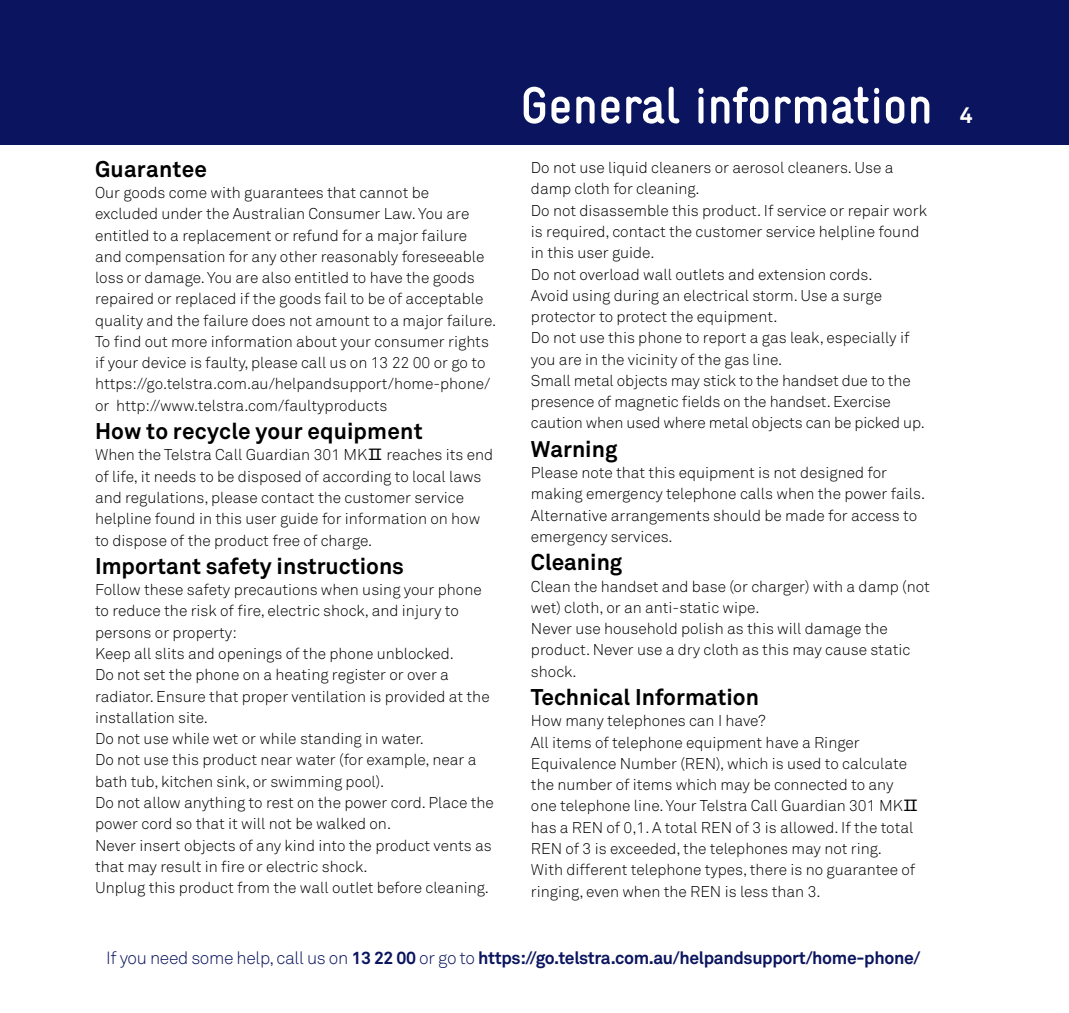
<style>
.page{position:relative;width:1069px;height:1013px;background:#fff}
.page>*{position:absolute;margin:0;border:0;box-sizing:border-box;transform-origin:0 0}
.A-head{font:52.5px "Gravur Cond Pro Bol R Cone";color:#fff}
.GI-body{font:700 22.5px "Akkurat Std";color:#000}
.GI-head{font:700 22.5px "Akkurat Std";letter-spacing:.01em;color:#000}
.Body{font:700 22.5px "Akkurat Std";color:#fff}
.Body-2{font:700 17.5px "Akkurat Std";letter-spacing:-.02em;color:#0b145e}
.GI-body-2{font:300 15.5px/21.2px "Akkurat Std";color:#000}
.s1{font-family:"Menlo";font-weight:400}
.s2{font-weight:300}
</style>
<div class="page">
<div style="left:0;top:0;width:1069px;height:145px;background:#0b145e"></div>
<p class="GI-head" style="left:95px;top:155px;width:114px">Guarantee</p>
<p class="GI-body-2" style="left:95px;top:182px;width:403px">Our goods come with guarantees that cannot be<br>excluded under the Australian Consumer Law. You are entitled to a replacement or refund for a major failure and compensation for any other reasonably foreseeable loss or damage. You are also entitled to have the goods repaired or replaced if the goods fail to be of acceptable quality and the failure does not amount to a major failure.</p>
<p class="GI-body-2" style="left:95px;top:331px;width:395px">To find out more information about your consumer rights if your device is faulty, please call us on 13 22 00 or go to</p>
<p class="GI-body-2" style="left:95px;top:373px;width:397px">https://go.telstra.com.au/helpandsupport/home-phone/ or http://www.telstra.com/faultyproducts</p>
<p class="GI-body" style="left:95px;top:417px;width:329px">How to recycle your equipment</p>
<p class="GI-body-2" style="left:95px;top:444px;width:400px">When the Telstra Call Guardian 301 MK<span class="s1">II</span> reaches its end of life, it needs to be disposed of according to local laws and regulations, please contact the customer service helpline found in this user guide for information on how to dispose of the product free of charge.</p>
<p class="GI-body" style="left:95px;top:552px;width:310px">Important safety instructions</p>
<p class="GI-body-2" style="left:95px;top:579px;width:388px">Follow these safety precautions when using your phone to reduce the risk of fire, electric shock, and injury to persons or property:</p>
<p class="GI-body-2" style="left:95px;top:642px;width:396px">Keep all slits and openings of the phone unblocked.<br>Do not set the phone on a heating register or over a radiator. Ensure that proper ventilation is provided at the installation site.</p>
<p class="GI-body-2" style="left:95px;top:727px;width:330px">Do not use while wet or while standing in water.</p>
<p class="GI-body-2" style="left:95px;top:749px;width:383px">Do not use this product near water (for example, near a bath tub, kitchen sink, or swimming pool).</p>
<p class="GI-body-2" style="left:95px;top:791px;width:400px">Do not allow anything to rest on the power cord. Place the power cord so that it will not be walked on.</p>
<p class="GI-body-2" style="left:95px;top:834px;width:398px">Never insert objects of any kind into the product vents as that may result in fire or electric shock.</p>
<p class="GI-body-2" style="left:95px;top:876px;width:395px">Unplug this product from the wall outlet before cleaning.</p>
<p class="A-head" style="left:520px;top:66px;width:414px">General information</p>
<p class="GI-body-2" style="left:531px;top:157px;width:364px">Do not use liquid cleaners or aerosol cleaners. Use a damp cloth for cleaning.</p>
<p class="GI-body-2" style="left:531px;top:199px;width:397px">Do not disassemble this product. If service or repair work is required, contact the customer service helpline found in this user guide.</p>
<p class="GI-body-2" style="left:531px;top:263px;width:343px">Do not overload wall outlets and extension cords.</p>
<p class="GI-body-2" style="left:531px;top:284px;width:353px">Avoid using during an electrical storm. Use a surge protector to protect the equipment.</p>
<p class="GI-body-2" style="left:531px;top:327px;width:380px">Do not use this phone to report a gas leak, especially if you are in the vicinity of the gas line.</p>
<p class="GI-body-2" style="left:531px;top:370px;width:395px">Small metal objects may stick to the handset due to the presence of magnetic fields on the handset. Exercise caution when used where metal objects can be picked up.</p>
<p class="GI-body" style="left:531px;top:435px;width:88px">Warning</p>
<p class="GI-body-2" style="left:531px;top:462px;width:396px">Please note that this equipment is not designed for making emergency telephone calls when the power fails.<br>Alternative arrangements should be made for access to emergency services.</p>
<p class="GI-body" style="left:531px;top:548px;width:93px">Cleaning</p>
<p class="GI-body-2" style="left:531px;top:575px;width:400px">Clean the handset and base (or charger) with a damp (not wet) cloth, or an anti-static wipe.</p>
<p class="GI-body-2" style="left:531px;top:618px;width:381px">Never use household polish as this will damage the product. Never use a dry cloth as this may cause static shock.</p>
<p class="GI-body" style="left:531px;top:683px;width:230px">Technical Information</p>
<p class="GI-body-2" style="left:531px;top:710px;width:236px">How many telephones can I have?</p>
<p class="GI-body-2" style="left:531px;top:731px;width:389px">All items of telephone equipment have a Ringer Equivalence Number (REN), which is used to calculate the number of items which may be connected to any one telephone line. Your Telstra Call Guardian 301 MK<span class="s1">II </span>has a REN of 0,1. A total REN of 3 is allowed. If the total REN of 3 is exceeded, the telephones may not ring.<br>With different telephone types, there is no guarantee of ringing, even when the REN is less than 3.</p>
<p class="Body-2" style="left:106px;top:946px;width:815px"><span class="s2">If you need some help, call us on</span> 13 22 00 <span class="s2">or go to</span> https://go.telstra.com.au/helpandsupport/home-phone/</p>
<p class="Body" style="left:960px;top:102px;width:14px">4</p>
</div>
